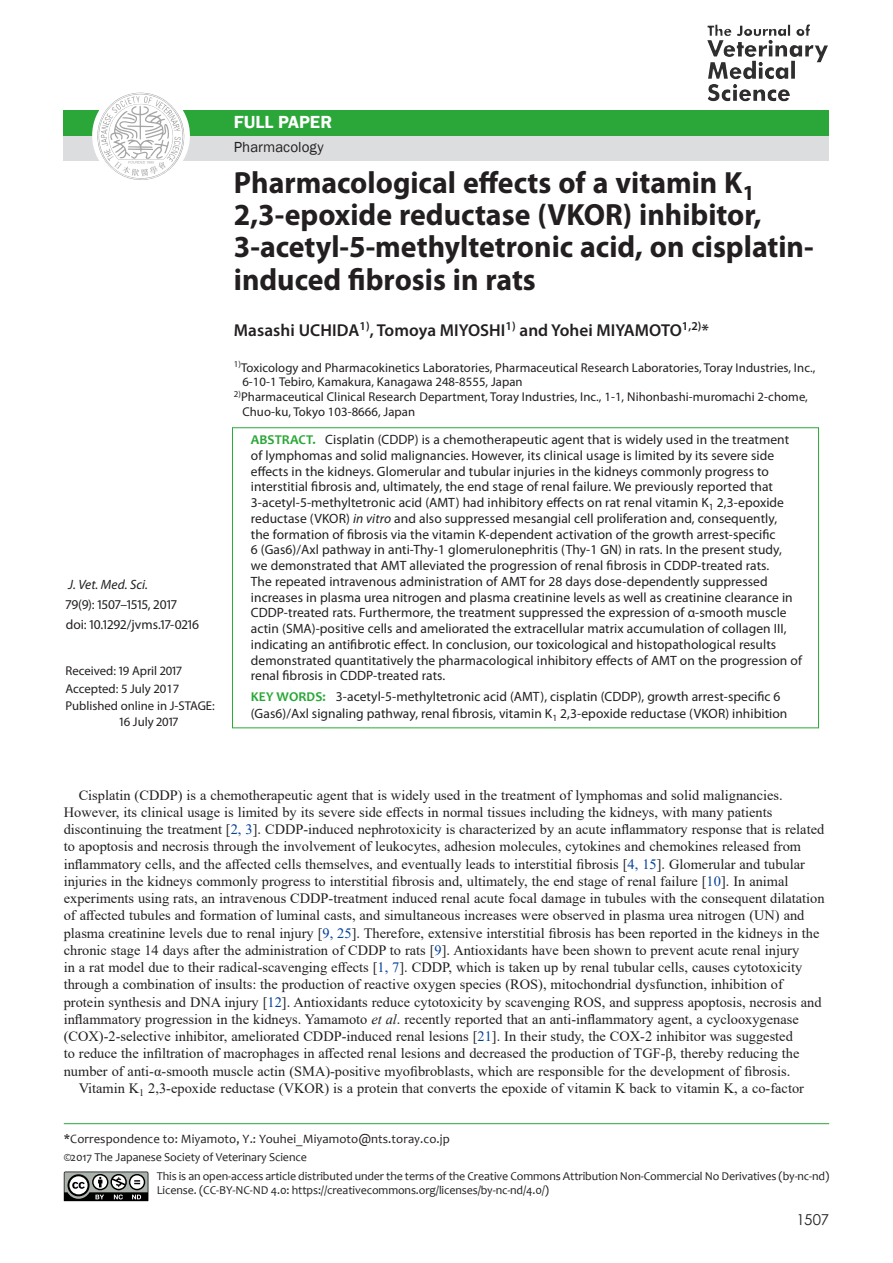
<style>
.page{position:relative;width:893px;height:1263px;background:#fff}
.page>*{position:absolute;margin:0;border:0;box-sizing:border-box;transform-origin:0 0}
.t1{font:700 30.75px/32.2px "Myriad Pro";color:#231f20}
.t2{font:600 18px "Franklin Gothic";color:#fff}
.t3{font:600 17.25px "Myriad Pro";letter-spacing:.005em;color:#231f20}
.t4{font:15px "Franklin Gothic";color:#231f20}
.t5{font:15px "Century Gothic";color:#231f20}
.t6{font:14.25px/17.2px "Times New Roman";color:#231f20}
.t7{font:13.5px/15.8px "Myriad Pro";letter-spacing:.005em;color:#231f20}
.t8{font:italic 13.5px "Myriad Pro";color:#231f20}
.t9{font:12.75px/14.2px "Myriad Pro";letter-spacing:.005em;color:#231f20}
.t10{font:12.75px "Candara";letter-spacing:.005em;color:#231f20}
.t11{font:12px/20px "Candara";letter-spacing:-.01em;color:#231f20}
.s1{font-family:"Candara";font-weight:700;color:#2aa738}
.s2{font-style:italic}
.s3{color:#003f98}
</style>
<div class="page">
<hr style="left:64px;top:1123px;width:765px;height:1px;background:#2aa738">
<div style="left:64px;top:136px;width:765px;height:25px;background:#dcdddf"></div>
<div style="left:64px;top:111px;width:765px;height:25px;background:#2aa738"></div>
<div style="left:92px;top:87px;width:98px;height:97px;background:#fff;border-radius:50%"></div>
<svg style="left:94px;top:92px;width:93px;height:88px"></svg>
<img style="left:707px;top:24px;width:106px;height:33px">
<div style="left:232px;top:427px;width:587px;height:301px;border:1px solid #2aa738"></div>
<svg style="left:64px;top:1171px;width:84px;height:30px"></svg>
<p class="t8" style="left:68px;top:576px;width:81px">J. Vet. Med. Sci.</p>
<p class="t7" style="left:66px;top:594px;width:135px;line-height:20px">79(9): 1507–1515, 2017 doi: 10.1292/jvms.17-0216</p>
<p class="t9" style="left:66px;top:661px;width:151px;line-height:17.9px">Received: 19 April 2017<br>Accepted: 5 July 2017<br>Published online in J-STAGE:</p>
<p class="t9" style="left:120px;top:714px;width:60px">16 July 2017</p>
<p class="t2" style="left:234px;top:111px;width:100px">FULL PAPER</p>
<p class="t4" style="left:234px;top:138px;width:91px">Pharmacology</p>
<h1 class="t1" style="left:234px;top:165px;width:581px">Pharmacological effects of a vitamin K<sub>1<br></sub>2,3-epoxide reductase (VKOR) inhibitor, 3-acetyl-5-methyltetronic acid, on cisplatin&shy;induced fibrosis in rats</h1>
<p class="t3" style="left:234px;top:319px;width:477px">Masashi UCHIDA<sup>1)</sup>, Tomoya MIYOSHI<sup>1)</sup> and Yohei MIYAMOTO<sup>1,2)</sup>*</p>
<p class="t9" style="left:242px;top:360px;width:574px;text-indent:-9px"><sup>1)</sup>Toxicology and Pharmacokinetics Laboratories, Pharmaceutical Research Laboratories, Toray Industries, Inc.,<br>6-10-1 Tebiro, Kamakura, Kanagawa 248-8555, Japan</p>
<p class="t9" style="left:242px;top:390px;width:567px;text-indent:-9px"><sup>2)</sup>Pharmaceutical Clinical Research Department, Toray Industries, Inc., 1-1, Nihonbashi-muromachi 2-chome,<br>Chuo-ku, Tokyo 103-8666, Japan</p>
<p class="t7" style="left:251px;top:431px;width:553px"><span class="s1">ABSTRACT.</span> Cisplatin (CDDP) is a chemotherapeutic agent that is widely used in the treatment of lymphomas and solid malignancies. However, its clinical usage is limited by its severe side effects in the kidneys. Glomerular and tubular injuries in the kidneys commonly progress to interstitial fibrosis and, ultimately, the end stage of renal failure. We previously reported that 3-acetyl-5-methyltetronic acid (AMT) had inhibitory effects on rat renal vitamin K<sub>1</sub> 2,3-epoxide reductase (VKOR) <span class="s2">in vitro</span> and also suppressed mesangial cell proliferation and, consequently,<br>the formation of fibrosis via the vitamin K-dependent activation of the growth arrest-specific<br>6 (Gas6)/Axl pathway in anti-Thy-1 glomerulonephritis (Thy-1 GN) in rats. In the present study,<br>we demonstrated that AMT alleviated the progression of renal fibrosis in CDDP-treated rats.<br>The repeated intravenous administration of AMT for 28 days dose-dependently suppressed increases in plasma urea nitrogen and plasma creatinine levels as well as creatinine clearance in CDDP-treated rats. Furthermore, the treatment suppressed the expression of α-smooth muscle actin (SMA)-positive cells and ameliorated the extracellular matrix accumulation of collagen III, indicating an antifibrotic effect. In conclusion, our toxicological and histopathological results demonstrated quantitatively the pharmacological inhibitory effects of AMT on the progression of renal fibrosis in CDDP-treated rats.</p>
<p class="t7" style="left:251px;top:688px;width:538px;line-height:16.5px"><span class="s1">KEY WORDS:</span> 3-acetyl-5-methyltetronic acid (AMT), cisplatin (CDDP), growth arrest-specific 6 (Gas6)/Axl signaling pathway, renal fibrosis, vitamin K<sub>1</sub> 2,3-epoxide reductase (VKOR) inhibition</p>
<p class="t6" style="left:64px;top:786px;width:762px;text-indent:15px">Cisplatin (CDDP) is a chemotherapeutic agent that is widely used in the treatment of lymphomas and solid malignancies.<br>However, its clinical usage is limited by its severe side effects in normal tissues including the kidneys, with many patients discontinuing the treatment [<span class="s3">2, 3</span>]. CDDP-induced nephrotoxicity is characterized by an acute inflammatory response that is related to apoptosis and necrosis through the involvement of leukocytes, adhesion molecules, cytokines and chemokines released from inflammatory cells, and the affected cells themselves, and eventually leads to interstitial fibrosis [<span class="s3">4, 15</span>]. Glomerular and tubular injuries in the kidneys commonly progress to interstitial fibrosis and, ultimately, the end stage of renal failure [<span class="s3">10</span>]. In animal experiments using rats, an intravenous CDDP-treatment induced renal acute focal damage in tubules with the consequent dilatation of affected tubules and formation of luminal casts, and simultaneous increases were observed in plasma urea nitrogen (UN) and plasma creatinine levels due to renal injury [<span class="s3">9, 25</span>]. Therefore, extensive interstitial fibrosis has been reported in the kidneys in the chronic stage 14 days after the administration of CDDP to rats [<span class="s3">9</span>]. Antioxidants have been shown to prevent acute renal injury<br>in a rat model due to their radical-scavenging effects [<span class="s3">1, 7</span>]. CDDP, which is taken up by renal tubular cells, causes cytotoxicity through a combination of insults: the production of reactive oxygen species (ROS), mitochondrial dysfunction, inhibition of protein synthesis and DNA injury [<span class="s3">12</span>]. Antioxidants reduce cytotoxicity by scavenging ROS, and suppress apoptosis, necrosis and inflammatory progression in the kidneys. Yamamoto <span class="s2">et al</span>. recently reported that an anti-inflammatory agent, a cyclooxygenase (COX)-2-selective inhibitor, ameliorated CDDP-induced renal lesions [<span class="s3">21</span>]. In their study, the COX-2 inhibitor was suggested<br>to reduce the infiltration of macrophages in affected renal lesions and decreased the production of TGF-β, thereby reducing the number of anti-α-smooth muscle actin (SMA)-positive myofibroblasts, which are responsible for the development of fibrosis.</p>
<p class="t6" style="left:79px;top:1079px;width:727px">Vitamin K<sub>1</sub> 2,3-epoxide reductase (VKOR) is a protein that converts the epoxide of vitamin K back to vitamin K, a co-factor</p>
<p class="t10" style="left:64px;top:1130px;width:388px">*Correspondence to: Miyamoto, Y.: Youhei_Miyamoto@nts.toray.co.jp</p>
<p class="t11" style="left:157px;top:1146px;width:674px;text-indent:-93px">©2017 The Japanese Society of Veterinary Science<br>This is an open-access article distributed under the terms of the Creative Commons Attribution Non-Commercial No Derivatives (by-nc-nd)</p>
<p class="t11" style="left:157px;top:1180px;width:394px">License. (CC-BY-NC-ND 4.0: https://creativecommons.org/licenses/by-nc-nd/4.0/)</p>
<p class="t5" style="left:797px;top:1209px;width:34px">1507</p>
</div>
